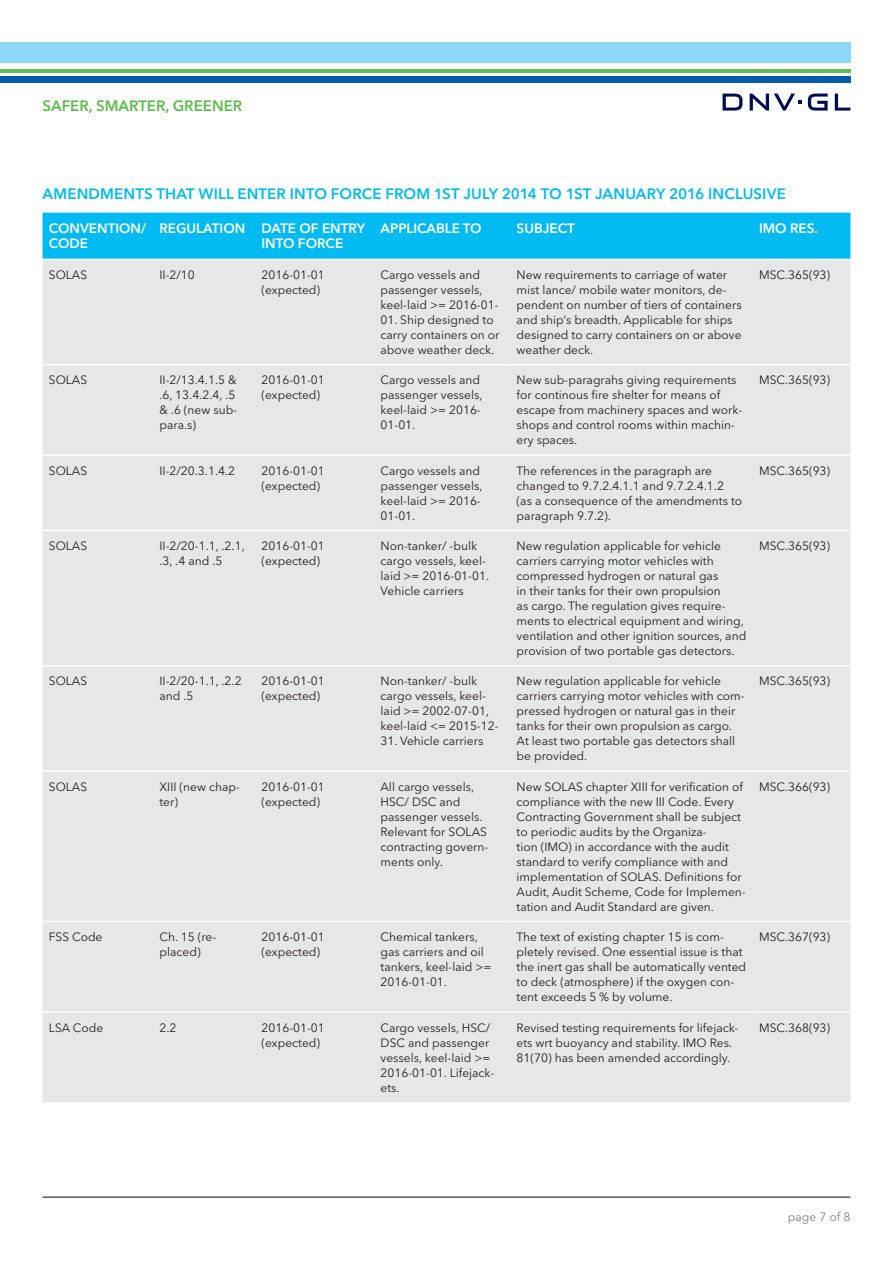
<style>
.page{position:relative;width:893px;height:1263px;background:#fff}
.page>*{position:absolute;margin:0;border:0;box-sizing:border-box;transform-origin:0 0}
.Headline_BIG{font:600 15px "Avenir Next LT Pro";letter-spacing:.01em;color:#00baf1}
.t1{font:600 15px "Avenir Next LT Pro";color:#5fbb4e}
.DNV_GL_Body{font:600 13.5px/15px "Avenir Next LT Pro";color:#fff}
.DNV_GL_Body-2{font:12px/15px "Avenir Next LT Pro";color:#231f20}
.t2{font:12px "Avenir Next LT Pro";color:#808285}
</style>
<div class="page">
<div style="left:0;top:43px;width:850px;height:20px;background:#8dd7f7"></div>
<hr style="left:0;top:70px;width:850px;height:3px;background:#5fbb4e">
<div style="left:0;top:77px;width:850px;height:6px;background:#015aaa"></div>
<svg style="left:835px;top:94px;width:15px;height:17px"></svg>
<svg style="left:808px;top:94px;width:20px;height:17px"></svg>
<svg style="left:722px;top:94px;width:20px;height:17px"></svg>
<svg style="left:750px;top:94px;width:51px;height:17px"></svg>
<hr style="left:43px;top:1196px;width:807px;height:2px;background:#57585a">
<div style="left:43px;top:213px;width:807px;height:46px;background:#00baf1"></div>
<div style="left:43px;top:260px;width:807px;height:842px;background:#e6e7e9"></div>
<hr style="left:43px;top:364px;width:110px;height:1px;background:#fff">
<hr style="left:153px;top:364px;width:102px;height:1px;background:#fff">
<hr style="left:255px;top:364px;width:119px;height:1px;background:#fff">
<hr style="left:374px;top:364px;width:136px;height:1px;background:#fff">
<hr style="left:510px;top:364px;width:243px;height:1px;background:#fff">
<hr style="left:753px;top:364px;width:97px;height:1px;background:#fff">
<hr style="left:43px;top:454px;width:110px;height:2px;background:#fff">
<hr style="left:153px;top:454px;width:102px;height:2px;background:#fff">
<hr style="left:255px;top:454px;width:119px;height:2px;background:#fff">
<hr style="left:374px;top:454px;width:136px;height:2px;background:#fff">
<hr style="left:510px;top:454px;width:243px;height:2px;background:#fff">
<hr style="left:753px;top:454px;width:97px;height:2px;background:#fff">
<hr style="left:43px;top:530px;width:110px;height:1px;background:#fff">
<hr style="left:153px;top:530px;width:102px;height:1px;background:#fff">
<hr style="left:255px;top:530px;width:119px;height:1px;background:#fff">
<hr style="left:374px;top:530px;width:136px;height:1px;background:#fff">
<hr style="left:510px;top:530px;width:243px;height:1px;background:#fff">
<hr style="left:753px;top:530px;width:97px;height:1px;background:#fff">
<hr style="left:43px;top:665px;width:110px;height:1px;background:#fff">
<hr style="left:153px;top:665px;width:102px;height:1px;background:#fff">
<hr style="left:255px;top:665px;width:119px;height:1px;background:#fff">
<hr style="left:374px;top:665px;width:136px;height:1px;background:#fff">
<hr style="left:510px;top:665px;width:243px;height:1px;background:#fff">
<hr style="left:753px;top:665px;width:97px;height:1px;background:#fff">
<hr style="left:43px;top:770px;width:110px;height:2px;background:#fff">
<hr style="left:153px;top:770px;width:102px;height:2px;background:#fff">
<hr style="left:255px;top:770px;width:119px;height:2px;background:#fff">
<hr style="left:374px;top:770px;width:136px;height:2px;background:#fff">
<hr style="left:510px;top:770px;width:243px;height:2px;background:#fff">
<hr style="left:753px;top:770px;width:97px;height:2px;background:#fff">
<hr style="left:43px;top:921px;width:110px;height:1px;background:#fff">
<hr style="left:153px;top:921px;width:102px;height:1px;background:#fff">
<hr style="left:255px;top:921px;width:119px;height:1px;background:#fff">
<hr style="left:374px;top:921px;width:136px;height:1px;background:#fff">
<hr style="left:510px;top:921px;width:243px;height:1px;background:#fff">
<hr style="left:753px;top:921px;width:97px;height:1px;background:#fff">
<hr style="left:43px;top:1011px;width:110px;height:1px;background:#fff">
<hr style="left:153px;top:1011px;width:102px;height:1px;background:#fff">
<hr style="left:255px;top:1011px;width:119px;height:1px;background:#fff">
<hr style="left:374px;top:1011px;width:136px;height:1px;background:#fff">
<hr style="left:510px;top:1011px;width:243px;height:1px;background:#fff">
<hr style="left:753px;top:1011px;width:97px;height:1px;background:#fff">
<p class="t1" style="left:43px;top:96px;width:201px">SAFER, SMARTER, GREENER</p>
<p class="Headline_BIG" style="left:43px;top:185px;width:745px">AMENDMENTS THAT WILL ENTER INTO FORCE FROM 1ST JULY 2014 TO 1ST JANUARY 2016 INCLUSIVE</p>
<p class="DNV_GL_Body" style="left:49px;top:221px;width:99px">CONVENTION/<br>CODE</p>
<p class="DNV_GL_Body" style="left:159px;top:221px;width:87px">REGULATION</p>
<p class="DNV_GL_Body" style="left:261px;top:221px;width:105px">DATE OF ENTRY<br>INTO FORCE</p>
<p class="DNV_GL_Body" style="left:381px;top:221px;width:103px">APPLICABLE TO</p>
<p class="DNV_GL_Body" style="left:517px;top:221px;width:60px">SUBJECT</p>
<p class="DNV_GL_Body" style="left:759px;top:221px;width:61px">IMO RES.</p>
<p class="DNV_GL_Body-2" style="left:49px;top:267px;width:40px">SOLAS</p>
<p class="DNV_GL_Body-2" style="left:159px;top:267px;width:37px">II-2/10</p>
<p class="DNV_GL_Body-2" style="left:261px;top:267px;width:65px">2016-01-01 (expected)</p>
<p class="DNV_GL_Body-2" style="left:381px;top:267px;width:119px">Cargo vessels and passenger vessels, keel-laid &gt;= 2016-01-</p>
<p class="DNV_GL_Body-2" style="left:381px;top:312px;width:120px">01. Ship designed to carry containers on or above weather deck.</p>
<p class="DNV_GL_Body-2" style="left:517px;top:267px;width:227px">New requirements to carriage of water mist lance/ mobile water monitors, de&shy;pendent on number of tiers of containers and ship‘s breadth. Applicable for ships designed to carry containers on or above weather deck.</p>
<p class="DNV_GL_Body-2" style="left:759px;top:267px;width:73px">MSC.365(93)</p>
<p class="DNV_GL_Body-2" style="left:49px;top:373px;width:40px">SOLAS</p>
<p class="DNV_GL_Body-2" style="left:159px;top:373px;width:79px">II-2/13.4.1.5 &amp; .6, 13.4.2.4, .5 &amp; .6 (new sub&shy;para.s)</p>
<p class="DNV_GL_Body-2" style="left:261px;top:373px;width:65px">2016-01-01 (expected)</p>
<p class="DNV_GL_Body-2" style="left:381px;top:373px;width:103px">Cargo vessels and passenger vessels, keel-laid &gt;= 2016-<br>01-01.</p>
<p class="DNV_GL_Body-2" style="left:517px;top:373px;width:227px">New sub-paragrahs giving requirements for continous fire shelter for means of escape from machinery spaces and work&shy;shops and control rooms within machin&shy;ery spaces.</p>
<p class="DNV_GL_Body-2" style="left:759px;top:373px;width:73px">MSC.365(93)</p>
<p class="DNV_GL_Body-2" style="left:49px;top:463px;width:40px">SOLAS</p>
<p class="DNV_GL_Body-2" style="left:159px;top:463px;width:77px">II-2/20.3.1.4.2</p>
<p class="DNV_GL_Body-2" style="left:261px;top:463px;width:65px">2016-01-01 (expected)</p>
<p class="DNV_GL_Body-2" style="left:381px;top:463px;width:103px">Cargo vessels and passenger vessels, keel-laid &gt;= 2016-<br>01-01.</p>
<p class="DNV_GL_Body-2" style="left:517px;top:463px;width:227px">The references in the paragraph are changed to 9.7.2.4.1.1 and 9.7.2.4.1.2 (as a consequence of the amendments to paragraph 9.7.2).</p>
<p class="DNV_GL_Body-2" style="left:759px;top:463px;width:73px">MSC.365(93)</p>
<p class="DNV_GL_Body-2" style="left:49px;top:538px;width:40px">SOLAS</p>
<p class="DNV_GL_Body-2" style="left:159px;top:538px;width:87px">II-2/20-1.1, .2.1, .3, .4 and .5</p>
<p class="DNV_GL_Body-2" style="left:261px;top:538px;width:65px">2016-01-01 (expected)</p>
<p class="DNV_GL_Body-2" style="left:381px;top:538px;width:110px">Non-tanker/ -bulk cargo vessels, keel&shy;laid &gt;= 2016-01-01.<br>Vehicle carriers</p>
<p class="DNV_GL_Body-2" style="left:517px;top:538px;width:231px">New regulation applicable for vehicle carriers carrying motor vehicles with compressed hydrogen or natural gas<br>in their tanks for their own propulsion<br>as cargo. The regulation gives require&shy;ments to electrical equipment and wiring, ventilation and other ignition sources, and provision of two portable gas detectors.</p>
<p class="DNV_GL_Body-2" style="left:759px;top:538px;width:73px">MSC.365(93)</p>
<p class="DNV_GL_Body-2" style="left:49px;top:674px;width:40px">SOLAS</p>
<p class="DNV_GL_Body-2" style="left:159px;top:674px;width:84px">II-2/20-1.1, .2.2 and .5</p>
<p class="DNV_GL_Body-2" style="left:261px;top:674px;width:65px">2016-01-01 (expected)</p>
<p class="DNV_GL_Body-2" style="left:381px;top:674px;width:119px">Non-tanker/ -bulk cargo vessels, keel&shy;laid &gt;= 2002-07-01, keel-laid &lt;= 2015-12-</p>
<p class="DNV_GL_Body-2" style="left:381px;top:734px;width:104px">31. Vehicle carriers</p>
<p class="DNV_GL_Body-2" style="left:517px;top:674px;width:229px">New regulation applicable for vehicle carriers carrying motor vehicles with com&shy;pressed hydrogen or natural gas in their tanks for their own propulsion as cargo.<br>At least two portable gas detectors shall be provided.</p>
<p class="DNV_GL_Body-2" style="left:759px;top:674px;width:73px">MSC.365(93)</p>
<p class="DNV_GL_Body-2" style="left:49px;top:779px;width:40px">SOLAS</p>
<p class="DNV_GL_Body-2" style="left:159px;top:779px;width:82px">XIII (new chap&shy;ter)</p>
<p class="DNV_GL_Body-2" style="left:261px;top:779px;width:65px">2016-01-01 (expected)</p>
<p class="DNV_GL_Body-2" style="left:381px;top:779px;width:109px">All cargo vessels,<br>HSC/ DSC and passenger vessels.<br>Relevant for SOLAS contracting govern&shy;ments only.</p>
<p class="DNV_GL_Body-2" style="left:517px;top:779px;width:231px">New SOLAS chapter XIII for verification of compliance with the new III Code. Every Contracting Government shall be subject to periodic audits by the Organiza-<br>tion (IMO) in accordance with the audit standard to verify compliance with and implementation of SOLAS. Definitions for Audit, Audit Scheme, Code for Implemen&shy;tation and Audit Standard are given.</p>
<p class="DNV_GL_Body-2" style="left:759px;top:779px;width:73px">MSC.366(93)</p>
<p class="DNV_GL_Body-2" style="left:49px;top:929px;width:55px">FSS Code</p>
<p class="DNV_GL_Body-2" style="left:159px;top:929px;width:58px">Ch. 15 (re&shy;placed)</p>
<p class="DNV_GL_Body-2" style="left:261px;top:929px;width:65px">2016-01-01 (expected)</p>
<p class="DNV_GL_Body-2" style="left:381px;top:929px;width:112px">Chemical tankers, gas carriers and oil tankers, keel-laid &gt;=<br>2016-01-01.</p>
<p class="DNV_GL_Body-2" style="left:517px;top:929px;width:231px">The text of existing chapter 15 is com&shy;pletely revised. One essential issue is that the inert gas shall be automatically vented to deck (atmosphere) if the oxygen con&shy;tent exceeds 5 % by volume.</p>
<p class="DNV_GL_Body-2" style="left:759px;top:929px;width:73px">MSC.367(93)</p>
<p class="DNV_GL_Body-2" style="left:49px;top:1020px;width:56px">LSA Code</p>
<p class="DNV_GL_Body-2" style="left:159px;top:1020px;width:19px">2.2</p>
<p class="DNV_GL_Body-2" style="left:261px;top:1020px;width:65px">2016-01-01 (expected)</p>
<p class="DNV_GL_Body-2" style="left:381px;top:1020px;width:115px">Cargo vessels, HSC/<br>DSC and passenger vessels, keel-laid &gt;=<br>2016-01-01. Lifejack&shy;ets.</p>
<p class="DNV_GL_Body-2" style="left:517px;top:1020px;width:223px">Revised testing requirements for lifejack&shy;ets wrt buoyancy and stability. IMO Res.<br>81(70) has been amended accordingly.</p>
<p class="DNV_GL_Body-2" style="left:759px;top:1020px;width:73px">MSC.368(93)</p>
<p class="t2" style="left:788px;top:1210px;width:64px">page 7 of 8</p>
</div>
